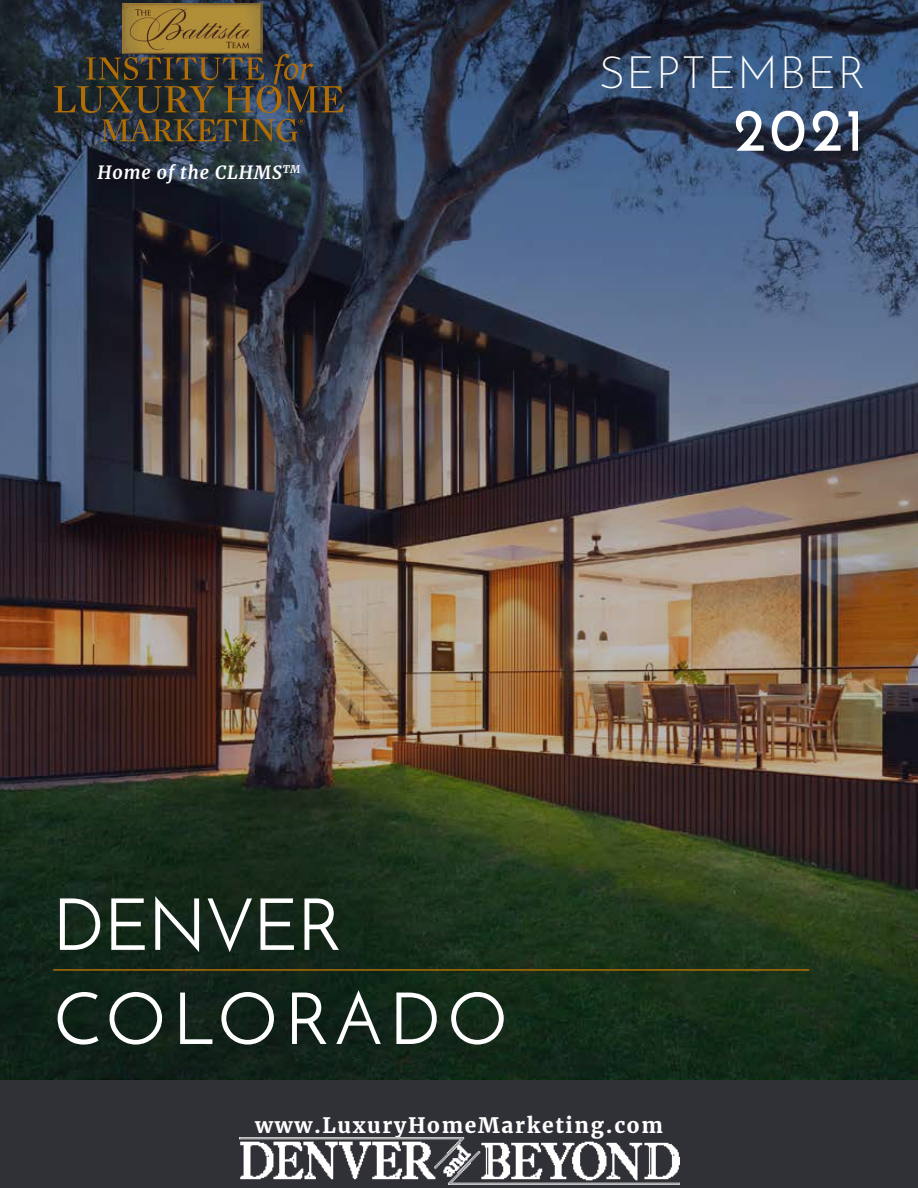
<style>
.page{position:relative;width:918px;height:1188px;background:#fff}
.page>*{position:absolute;margin:0;border:0;box-sizing:border-box;transform-origin:0 0}
.t1{font:72px/94.1px "Josefin Sans";letter-spacing:.07em;color:#fff}
.t2{font:600 60px "Josefin Sans";color:#fff}
.t3{font:300 45px "Josefin Sans";letter-spacing:.05em;color:#fff}
.t4{font:700 21px "Merriweather";letter-spacing:.08em;color:#fff}
.t5{font:italic 700 18px "Merriweather";letter-spacing:.05em;color:#fff}
</style>
<div class="page">
<img style="left:0;top:0;width:918px;height:1079px">
<div style="left:0;top:1080px;width:918px;height:108px;background:#303037"></div>
<hr style="left:53px;top:969px;width:756px;height:2px;background:#b16d03">
<svg style="left:54px;top:54px;width:290px;height:88px;background:#3e3b34"></svg>
<img style="left:240px;top:1138px;width:439px;height:47px">
<img style="left:123px;top:4px;width:139px;height:49px">
<h3 class="t3" style="left:600px;top:45px;width:266px">SEPTEMBER</h3>
<p class="t5" style="left:98px;top:161px;width:204px">Home of the CLHMS<sup>TM</sup></p>
<h2 class="t2" style="left:733px;top:92px;width:132px">2021</h2>
<h1 class="t1" style="left:52px;top:877px;width:456px">DENVER<br>COLORADO</h1>
<p class="t4" style="left:255px;top:1112px;width:409px">www.LuxuryHomeMarketing.com</p>
</div>
